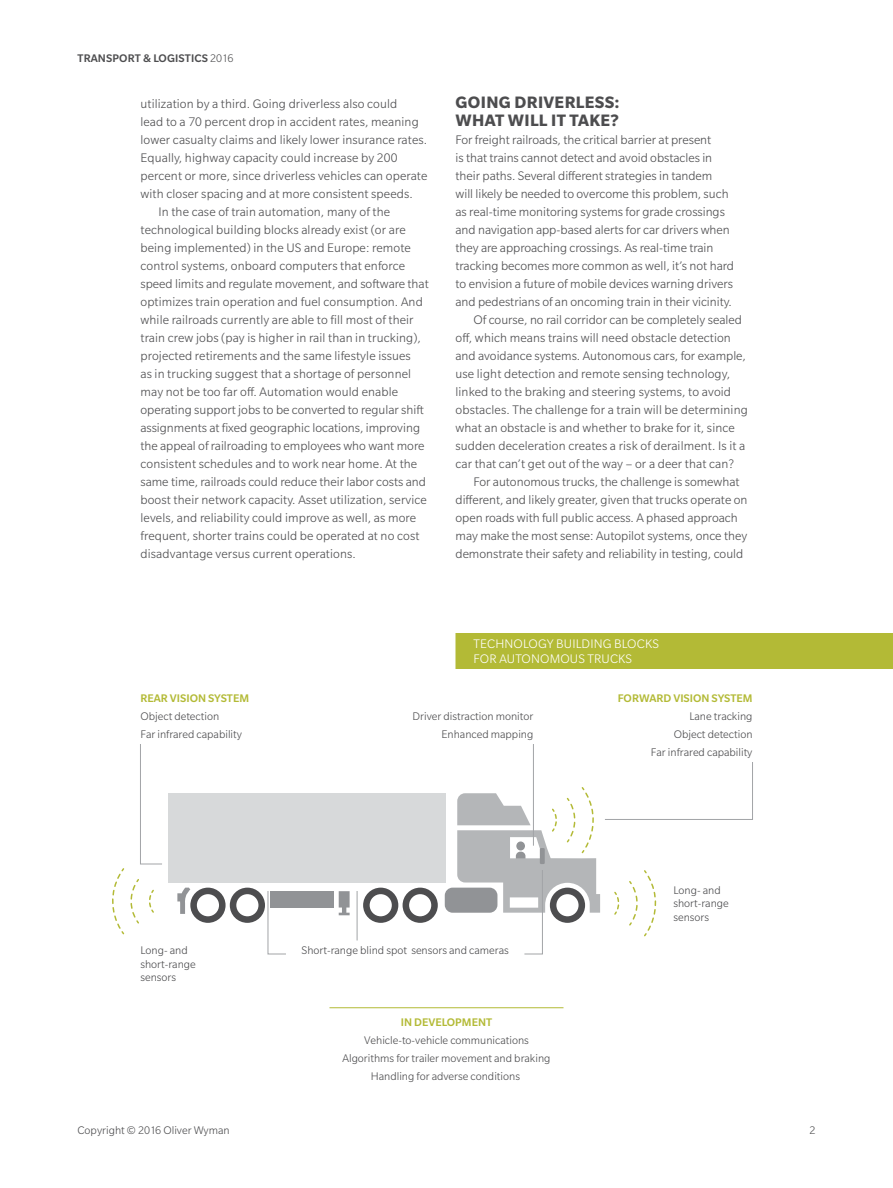
<style>
.page{position:relative;width:893px;height:1188px;background:#fff}
.page>*{position:absolute;margin:0;border:0;box-sizing:border-box;transform-origin:0 0}
.t1{font:700 18px/18px "Slate Pro";letter-spacing:.02em;color:#4d4d4f}
.t2{font:300 13.5px "Slate Pro";letter-spacing:.01em;color:#4d4d4f}
.t3{font:300 13.5px/15px "Slate Pro";letter-spacing:.01em;color:#fff}
.t4{font:300 12px/18px "Slate Pro";color:#4d4d4f}
.t5{font:500 12px "Slate Pro";color:#b3ba36}
.t6{font:500 12px "Slate Pro";letter-spacing:.01em;color:#4d4d4f}
.s1{font-weight:300}
</style>
<div class="page">
<div style="left:168px;top:793px;width:277px;height:90px;background:#d7d9da"></div>
<svg style="left:363px;top:888px;width:75px;height:35px"></svg>
<div style="left:270px;top:891px;width:64px;height:17px;background:#919396"></div>
<svg style="left:339px;top:891px;width:11px;height:24px"></svg>
<div style="left:445px;top:888px;width:52px;height:25px;background:#919396;border-radius:8px"></div>
<hr style="left:357px;top:891px;width:1px;height:49px;background:#a2a4a7">
<svg style="left:177px;top:888px;width:109px;height:67px"></svg>
<svg style="left:457px;top:762px;width:296px;height:193px"></svg>
<hr style="left:533px;top:744px;width:1px;height:102px;background:#a2a4a7">
<svg style="left:112px;top:744px;width:50px;height:191px"></svg>
<hr style="left:329px;top:1007px;width:234px;height:1px;background:#b3ba36">
<div style="left:455px;top:633px;width:438px;height:36px;background:#b3ba36"></div>
<p class="t6" style="left:78px;top:52px;width:157px">TRANSPORT &amp; LOGISTICS <span class="s1">2016</span></p>
<p class="t2" style="left:140px;top:97px;width:258px">utilization by a third. Going driverless also could</p>
<p class="t2" style="left:140px;top:115px;width:280px">lead to a 70 percent drop in accident rates, meaning</p>
<p class="t2" style="left:140px;top:133px;width:288px">lower casualty claims and likely lower insurance rates.</p>
<p class="t2" style="left:140px;top:151px;width:258px">Equally, highway capacity could increase by 200</p>
<p class="t2" style="left:140px;top:169px;width:288px">percent or more, since driverless vehicles can operate</p>
<p class="t2" style="left:140px;top:187px;width:274px">with closer spacing and at more consistent speeds.</p>
<p class="t2" style="left:158px;top:205px;width:233px">In the case of train automation, many of the</p>
<p class="t2" style="left:140px;top:223px;width:267px">technological building blocks already exist (or are</p>
<p class="t2" style="left:140px;top:241px;width:272px">being implemented) in the US and Europe: remote</p>
<p class="t2" style="left:140px;top:259px;width:266px">control systems, onboard computers that enforce</p>
<p class="t2" style="left:140px;top:277px;width:290px">speed limits and regulate movement, and software that</p>
<p class="t2" style="left:140px;top:295px;width:284px">optimizes train operation and fuel consumption. And</p>
<p class="t2" style="left:140px;top:313px;width:275px">while railroads currently are able to fill most of their</p>
<p class="t2" style="left:140px;top:331px;width:282px">train crew jobs (pay is higher in rail than in trucking),</p>
<p class="t2" style="left:140px;top:349px;width:272px">projected retirements and the same lifestyle issues</p>
<p class="t2" style="left:140px;top:367px;width:272px">as in trucking suggest that a shortage of personnel</p>
<p class="t2" style="left:140px;top:385px;width:259px">may not be too far off. Automation would enable</p>
<p class="t2" style="left:140px;top:403px;width:285px">operating support jobs to be converted to regular shift</p>
<p class="t2" style="left:140px;top:421px;width:281px">assignments at fixed geographic locations, improving</p>
<p class="t2" style="left:140px;top:439px;width:285px">the appeal of railroading to employees who want more</p>
<p class="t2" style="left:140px;top:457px;width:278px">consistent schedules and to work near home. At the</p>
<p class="t2" style="left:140px;top:475px;width:287px">same time, railroads could reduce their labor costs and</p>
<p class="t2" style="left:140px;top:493px;width:288px">boost their network capacity. Asset utilization, service</p>
<p class="t2" style="left:140px;top:511px;width:277px">levels, and reliability could improve as well, as more</p>
<p class="t2" style="left:140px;top:529px;width:280px">frequent, shorter trains could be operated at no cost</p>
<p class="t2" style="left:140px;top:547px;width:217px">disadvantage versus current operations.</p>
<h1 class="t1" style="left:456px;top:93px;width:166px">GOING DRIVERLESS:<br>WHAT WILL IT TAKE?</h1>
<p class="t2" style="left:455px;top:133px;width:257px">For freight railroads, the critical barrier at present</p>
<p class="t2" style="left:455px;top:151px;width:258px">is that trains cannot detect and avoid obstacles in</p>
<p class="t2" style="left:455px;top:169px;width:258px">their paths. Several different strategies in tandem</p>
<p class="t2" style="left:455px;top:187px;width:275px">will likely be needed to overcome this problem, such</p>
<p class="t2" style="left:455px;top:205px;width:271px">as real-time monitoring systems for grade crossings</p>
<p class="t2" style="left:455px;top:223px;width:276px">and navigation app-based alerts for car drivers when</p>
<p class="t2" style="left:455px;top:241px;width:259px">they are approaching crossings. As real-time train</p>
<p class="t2" style="left:455px;top:259px;width:280px">tracking becomes more common as well, it’s not hard</p>
<p class="t2" style="left:455px;top:277px;width:279px">to envision a future of mobile devices warning drivers</p>
<p class="t2" style="left:455px;top:295px;width:278px">and pedestrians of an oncoming train in their vicinity.</p>
<p class="t2" style="left:473px;top:313px;width:270px">Of course, no rail corridor can be completely sealed</p>
<p class="t2" style="left:455px;top:331px;width:277px">off, which means trains will need obstacle detection</p>
<p class="t2" style="left:455px;top:349px;width:292px">and avoidance systems. Autonomous cars, for example,</p>
<p class="t2" style="left:455px;top:367px;width:276px">use light detection and remote sensing technology,</p>
<p class="t2" style="left:455px;top:385px;width:277px">linked to the braking and steering systems, to avoid</p>
<p class="t2" style="left:455px;top:403px;width:294px">obstacles. The challenge for a train will be determining</p>
<p class="t2" style="left:455px;top:421px;width:281px">what an obstacle is and whether to brake for it, since</p>
<p class="t2" style="left:455px;top:439px;width:291px">sudden deceleration creates a risk of derailment. Is it a</p>
<p class="t2" style="left:455px;top:457px;width:280px">car that can’t get out of the way – or a deer that can?</p>
<p class="t2" style="left:473px;top:475px;width:268px">For autonomous trucks, the challenge is somewhat</p>
<p class="t2" style="left:455px;top:493px;width:293px">different, and likely greater, given that trucks operate on</p>
<p class="t2" style="left:455px;top:511px;width:284px">open roads with full public access. A phased approach</p>
<p class="t2" style="left:455px;top:529px;width:293px">may make the most sense: Autopilot systems, once they</p>
<p class="t2" style="left:455px;top:547px;width:289px">demonstrate their safety and reliability in testing, could</p>
<p class="t3" style="left:474px;top:636px;width:187px">TECHNOLOGY BUILDING BLOCKS<br>FOR AUTONOMOUS TRUCKS</p>
<p class="t5" style="left:140px;top:692px;width:110px">REAR VISION SYSTEM</p>
<p class="t4" style="left:140px;top:707px;width:103px">Object detection<br>Far infrared capability</p>
<p class="t4" style="left:412px;top:707px;width:122px;text-align:right">Driver distraction monitor<br>Enhanced mapping</p>
<p class="t4" style="left:140px;top:943px;width:57px;line-height:13.5px">Long- and short-range sensors</p>
<p class="t4" style="left:302px;top:941px;width:209px">Short-range blind spot sensors and cameras</p>
<p class="t5" style="left:401px;top:1016px;width:93px">IN DEVELOPMENT</p>
<p class="t4" style="left:342px;top:1031px;width:210px;text-align:center">Vehicle-to-vehicle communications<br>Algorithms for trailer movement and braking<br>Handling for adverse conditions</p>
<p class="t5" style="left:618px;top:692px;width:136px">FORWARD VISION SYSTEM</p>
<p class="t4" style="left:651px;top:707px;width:103px;text-align:right">Lane tracking<br>Object detection<br>Far infrared capability</p>
<p class="t4" style="left:673px;top:883px;width:57px;line-height:13.5px">Long- and short-range sensors</p>
<p class="t4" style="left:77px;top:1121px;width:154px">Copyright © 2016 Oliver Wyman</p>
<p class="t4" style="left:809px;top:1121px;width:7px">2</p>
</div>
